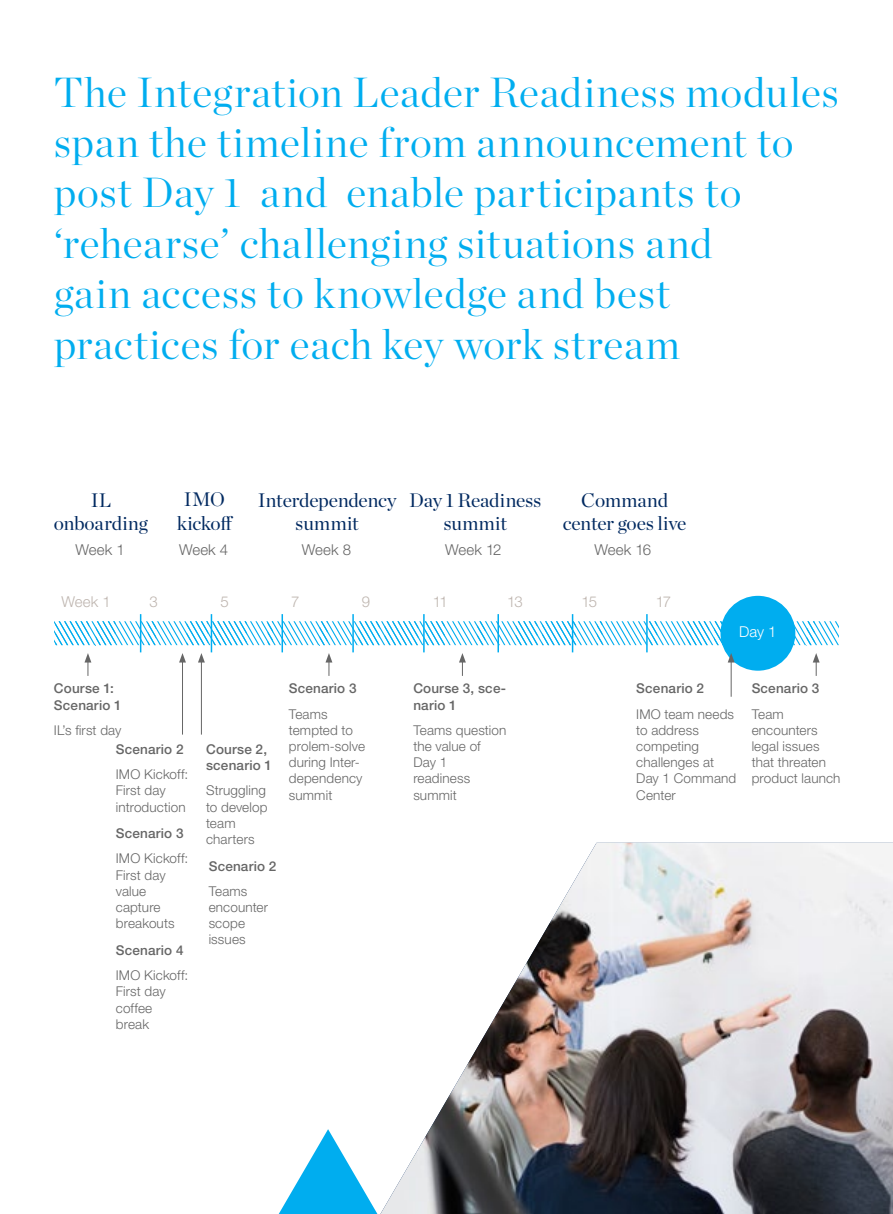
<style>
.page{position:relative;width:893px;height:1214px;background:#fff}
.page>*{position:absolute;margin:0;border:0;box-sizing:border-box;transform-origin:0 0}
.t1{font:300 42px/50.4px "Chronicle Display";letter-spacing:.015em;color:#00adef}
.t2{font:19.5px/23.4px "Chronicle Display";letter-spacing:-.005em;color:#002960;text-align:center}
.t3{font:300 15px "Helvetica Neue LT Std";letter-spacing:.01em;color:#666}
.t4{font:300 15px "Helvetica Neue LT Std";letter-spacing:-.06em;color:#beb5af}
.t5{font:300 15px "Helvetica Neue LT Std";color:#fff}
.t6{font:300 13.5px/16.2px "Helvetica Neue LT Std";letter-spacing:.01em;color:#666}
.t7{font:500 13.5px/16.2px "Helvetica Neue LT Std";letter-spacing:.015em;color:#666}
</style>
<div class="page">
<svg style="left:54px;top:621px;width:785px;height:24px"></svg>
<div style="left:720px;top:596px;width:75px;height:74px;background:#00adef;border-radius:50%"></div>
<hr style="left:140px;top:614px;width:1px;height:38px;background:#00adf0">
<hr style="left:211px;top:614px;width:1px;height:38px;background:#00adf0">
<hr style="left:282px;top:614px;width:1px;height:38px;background:#00adf0">
<hr style="left:352px;top:614px;width:2px;height:38px;background:#00adf0">
<hr style="left:423px;top:614px;width:2px;height:38px;background:#00adf0">
<hr style="left:497px;top:614px;width:2px;height:38px;background:#00adf0">
<hr style="left:572px;top:614px;width:1px;height:38px;background:#00adf0">
<hr style="left:646px;top:614px;width:2px;height:38px;background:#00adf0">
<svg style="left:84px;top:653px;width:7px;height:23px"></svg>
<svg style="left:325px;top:653px;width:7px;height:23px"></svg>
<svg style="left:459px;top:653px;width:7px;height:23px"></svg>
<hr style="left:731px;top:660px;width:1px;height:36px;background:#666">
<svg style="left:728px;top:653px;width:7px;height:9px"></svg>
<svg style="left:813px;top:653px;width:7px;height:23px"></svg>
<hr style="left:182px;top:660px;width:1px;height:74px;background:#666">
<svg style="left:179px;top:653px;width:7px;height:9px"></svg>
<hr style="left:201px;top:660px;width:1px;height:74px;background:#666">
<svg style="left:198px;top:653px;width:7px;height:9px"></svg>
<svg style="left:279px;top:1129px;width:98px;height:85px"></svg>
<img style="left:380px;top:842px;width:513px;height:372px">
<h1 class="t1" style="left:54px;top:64px;width:786px">The Integration Leader Readiness modules span the timeline from announcement to post Day 1 and enable participants to ‘rehearse’ challenging situations and<br>gain access to knowledge and best practices for each key work stream</h1>
<h2 class="t2" style="left:54px;top:487px;width:96px">IL onboarding</h2>
<h2 class="t2" style="left:177px;top:486px;width:58px">IMO kickoff</h2>
<h2 class="t2" style="left:258px;top:487px;width:140px">Interdependency summit</h2>
<h2 class="t2" style="left:409px;top:486px;width:134px">Day 1 Readiness summit</h2>
<h2 class="t2" style="left:563px;top:487px;width:125px">Command center goes live</h2>
<p class="t3" style="left:75px;top:540px;width:51px">Week 1</p>
<p class="t3" style="left:179px;top:540px;width:51px">Week 4</p>
<p class="t3" style="left:302px;top:540px;width:51px">Week 8</p>
<p class="t3" style="left:445px;top:540px;width:58px">Week 12</p>
<p class="t3" style="left:594px;top:540px;width:58px">Week 16</p>
<p class="t4" style="left:62px;top:593px;width:51px">Week 1</p>
<p class="t4" style="left:150px;top:593px;width:10px">3</p>
<p class="t4" style="left:220px;top:593px;width:10px">5</p>
<p class="t4" style="left:291px;top:593px;width:10px">7</p>
<p class="t4" style="left:362px;top:593px;width:10px">9</p>
<p class="t4" style="left:433px;top:593px;width:17px">11</p>
<p class="t4" style="left:507px;top:593px;width:17px">13</p>
<p class="t4" style="left:581px;top:593px;width:17px">15</p>
<p class="t4" style="left:656px;top:593px;width:17px">17</p>
<p class="t5" style="left:739px;top:623px;width:39px">Day 1</p>
<p class="t7" style="left:54px;top:680px;width:69px">Course 1:<br>Scenario 1</p>
<p class="t6" style="left:54px;top:721px;width:69px">IL’s first day</p>
<p class="t7" style="left:116px;top:741px;width:69px">Scenario 2</p>
<p class="t6" style="left:116px;top:766px;width:74px">IMO Kickoff:<br>First day introduction</p>
<p class="t7" style="left:116px;top:825px;width:69px">Scenario 3</p>
<p class="t6" style="left:116px;top:850px;width:74px">IMO Kickoff:<br>First day value capture breakouts</p>
<p class="t7" style="left:116px;top:942px;width:69px">Scenario 4</p>
<p class="t6" style="left:116px;top:967px;width:74px">IMO Kickoff:<br>First day coffee break</p>
<p class="t7" style="left:206px;top:741px;width:67px">Course 2, scenario 1</p>
<p class="t6" style="left:206px;top:782px;width:63px">Struggling to develop team charters</p>
<p class="t7" style="left:209px;top:857px;width:69px">Scenario 2</p>
<p class="t6" style="left:209px;top:882px;width:61px">Teams encounter scope issues</p>
<p class="t7" style="left:289px;top:680px;width:69px">Scenario 3</p>
<p class="t6" style="left:289px;top:705px;width:78px">Teams tempted to prolem-solve during Inter&shy;dependency summit</p>
<p class="t7" style="left:413px;top:680px;width:94px">Course 3, sce&shy;nario 1</p>
<p class="t6" style="left:413px;top:721px;width:95px">Teams question the value of<br>Day 1 readiness summit</p>
<p class="t7" style="left:636px;top:680px;width:69px">Scenario 2</p>
<p class="t6" style="left:636px;top:705px;width:102px">IMO team needs to address competing challenges at<br>Day 1 Command<br>Center</p>
<p class="t7" style="left:752px;top:680px;width:69px">Scenario 3</p>
<p class="t6" style="left:752px;top:705px;width:90px">Team encounters legal issues that threaten product launch</p>
</div>
